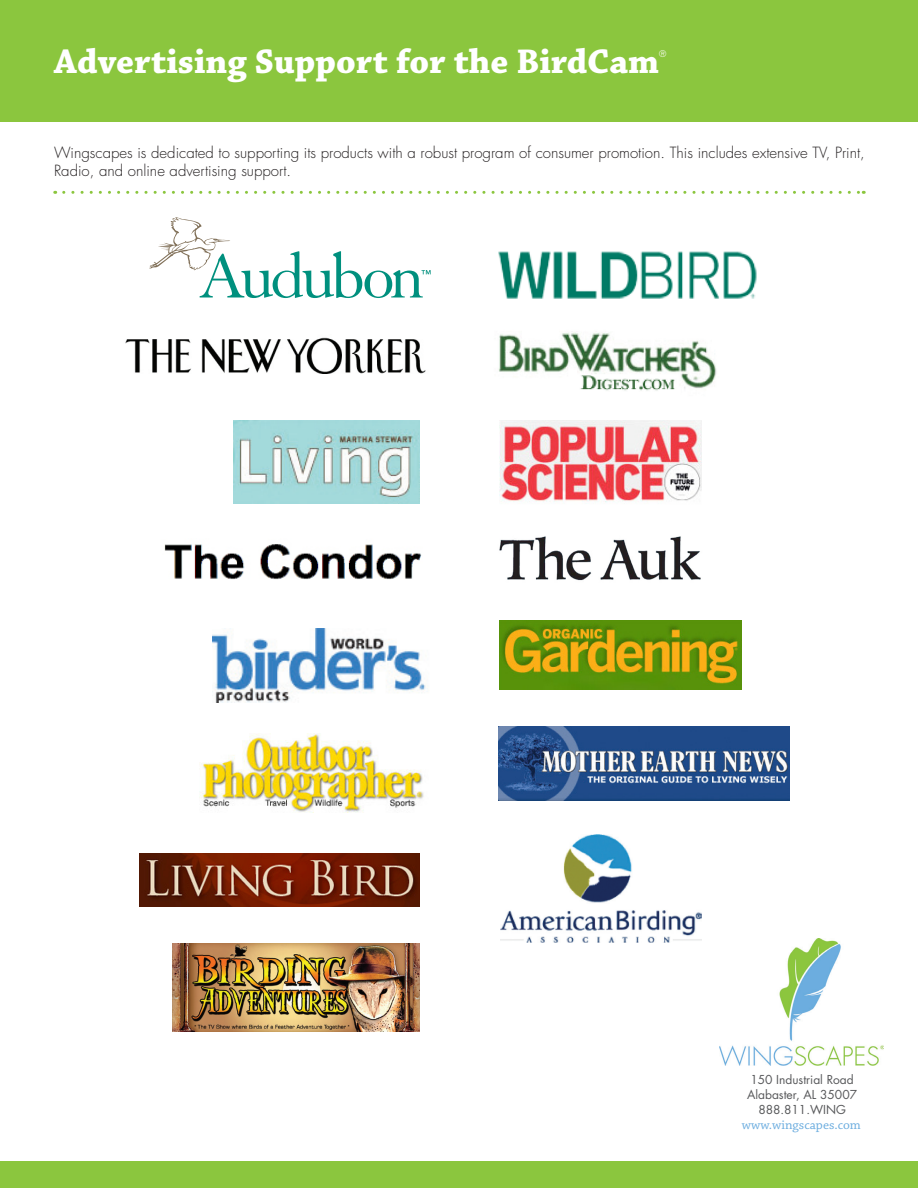
<style>
.page{position:relative;width:918px;height:1188px;background:#fff}
.page>*{position:absolute;margin:0;border:0;box-sizing:border-box;transform-origin:0 0}
.t1{font:700 36px "Chaparral Pro";color:#fff}
.t2{font:300 15px/18px "Futura";color:#231f20}
.t3{font:13.5px "Chaparral Pro";color:#6caddf}
.t4{font:12px "Futura";color:#57585a}
.t5{font:300 9px "Futura";color:#fff}
</style>
<div class="page">
<div style="left:0;top:0;width:918px;height:122px;background:#8bc63e"></div>
<div style="left:0;top:1161px;width:918px;height:27px;background:#8bc63e"></div>
<svg style="left:64px;top:191px;width:800px;height:3px"></svg>
<img style="left:720px;top:938px;width:164px;height:128px">
<img style="left:173px;top:943px;width:246px;height:89px">
<img style="left:498px;top:331px;width:219px;height:60px">
<img style="left:499px;top:726px;width:290px;height:75px">
<img style="left:125px;top:337px;width:301px;height:36px">
<img style="left:499px;top:421px;width:202px;height:81px">
<img style="left:498px;top:251px;width:259px;height:48px">
<img style="left:233px;top:420px;width:187px;height:84px">
<img style="left:212px;top:628px;width:216px;height:75px">
<img style="left:499px;top:620px;width:242px;height:70px">
<img style="left:164px;top:544px;width:258px;height:36px">
<img style="left:199px;top:734px;width:225px;height:79px">
<img style="left:499px;top:536px;width:202px;height:45px">
<img style="left:140px;top:854px;width:280px;height:53px">
<svg style="left:149px;top:217px;width:282px;height:81px"></svg>
<img style="left:500px;top:835px;width:201px;height:107px">
<p class="t1" style="left:54px;top:41px;width:607px">Advertising Support for the BirdCam</p>
<p class="t5" style="left:659px;top:48px;width:9px">®</p>
<p class="t2" style="left:54px;top:144px;width:812px">Wingscapes is dedicated to supporting its products with a robust program of consumer promotion. This includes extensive TV, Print,<br>Radio, and online advertising support.</p>
<p class="t4" style="left:750px;top:1072px;width:105px">150 Industrial Road</p>
<p class="t4" style="left:747px;top:1087px;width:112px">Alabaster, AL 35007</p>
<p class="t4" style="left:758px;top:1102px;width:89px">888.811.WING</p>
<p class="t3" style="left:742px;top:1117px;width:120px">www.wingscapes.com</p>
</div>
